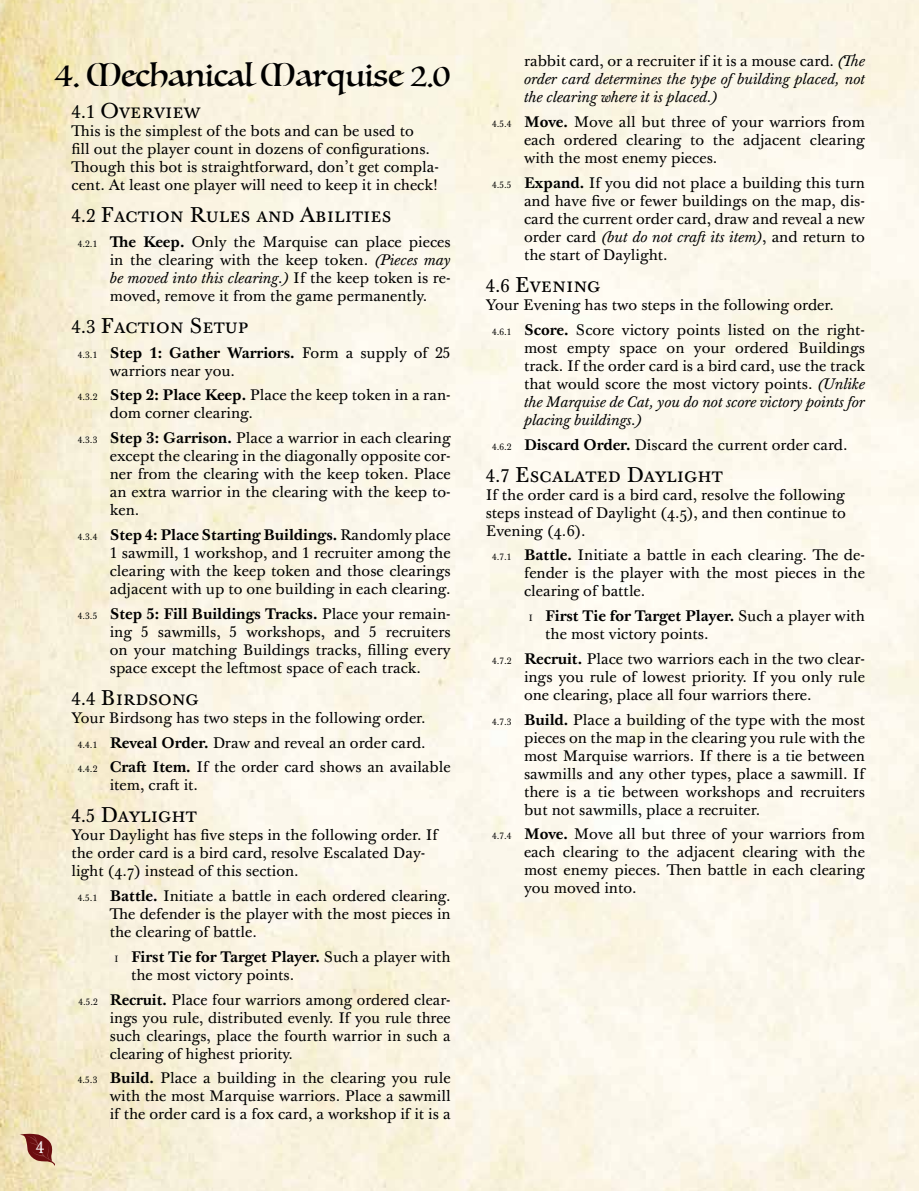
<style>
.page{position:relative;width:919px;height:1191px;background:#fff}
.page>*{position:absolute;margin:0;border:0;box-sizing:border-box;transform-origin:0 0}
.t1{font:31.5px "Luminari";color:#000}
.t2{font:21px "Baskerville Ten Pro";color:#000}
.t3{font:16.5px "Baskerville Ten Pro";color:#fff}
.t4{font:15px/18px "Baskerville Ten Pro";color:#000;text-align:justify}
.t5{font:italic 15px/18px "Baskerville Ten Pro";color:#000;text-align:justify}
.s1{font-size:30px}
.s2{font-size:18px}
.s3{font-size:9px}
.s4{font-weight:700}
.s5{font-style:italic}
.s6{font-style:normal}
</style>
<div class="page">
<img style="left:0;top:0;width:918px;height:1191px">
<svg style="left:19px;top:1133px;width:35px;height:33px"></svg>
<p class="t3" style="left:36px;top:1137px;width:10px">4</p>
<h1 class="t1" style="left:54px;top:48px;width:397px">4. Mechanical Marquise <span class="s1">2.0</span></h1>
<h2 class="t2" style="left:71px;top:98px;width:130px"><span class="s2">4.1</span> Overview</h2>
<p class="t4" style="left:71px;top:123px;width:369px;text-align:left">This is the simplest of the bots and can be used to<br>fill out the player count in dozens of configurations.<br>Though this bot is straightforward, don’t get compla&shy;cent. At least one player will need to keep it in check!</p>
<h2 class="t2" style="left:71px;top:202px;width:321px"><span class="s2">4.2</span> Faction Rules and Abilities</h2>
<p class="t4" style="left:110px;top:233px;width:342px;text-indent:-32px"><span class="s3">4.2.1</span> <span class="s4">The Keep.</span> Only the Marquise can place pieces in the clearing with the keep token. <span class="s5">(Pieces may be moved into this clearing.)</span> If the keep token is re&shy;moved, remove it from the game permanently.</p>
<h2 class="t2" style="left:71px;top:313px;width:179px"><span class="s2">4.3</span> Faction Setup</h2>
<p class="t4" style="left:110px;top:344px;width:342px;text-indent:-32px"><span class="s3">4.3.1</span> <span class="s4">Step 1: Gather Warriors.</span> Form a supply of 25 warriors near you.</p>
<p class="t4" style="left:110px;top:387px;width:342px;text-indent:-32px"><span class="s3">4.3.2</span> <span class="s4">Step 2: Place Keep.</span> Place the keep token in a ran&shy;dom corner clearing.</p>
<p class="t4" style="left:110px;top:430px;width:342px;text-indent:-32px"><span class="s3">4.3.3</span> <span class="s4">Step 3: Garrison.</span> Place a warrior in each clearing except the clearing in the diagonally opposite cor&shy;ner from the clearing with the keep token. Place an extra warrior in the clearing with the keep to&shy;ken.</p>
<p class="t4" style="left:110px;top:526px;width:342px;text-indent:-32px"><span class="s3">4.3.4</span> <span class="s4">Step 4: Place Starting Buildings.</span> Randomly place 1 sawmill, 1 workshop, and 1 recruiter among the clearing with the keep token and those clearings adjacent with up to one building in each clearing.</p>
<p class="t4" style="left:110px;top:605px;width:342px;text-indent:-32px"><span class="s3">4.3.5</span> <span class="s4">Step 5: Fill Buildings Tracks.</span> Place your remain&shy;ing 5 sawmills, 5 workshops, and 5 recruiters on your matching Buildings tracks, filling every space except the leftmost space of each track.</p>
<h2 class="t2" style="left:71px;top:685px;width:129px"><span class="s2">4.4</span> Birdsong</h2>
<p class="t4" style="left:78px;top:706px;width:374px;line-height:24.8px;text-align:left;text-indent:-6px">Your Birdsong has two steps in the following order.<br><span class="s3">4.4.1</span> <span class="s4">Reveal Order.</span> Draw and reveal an order card.<br><span class="s3">4.4.2</span> <span class="s4">Craft Item.</span> If the order card shows an available</p>
<p class="t4" style="left:110px;top:777px;width:90px">item, craft it.</p>
<h2 class="t2" style="left:71px;top:802px;width:127px"><span class="s2">4.5</span> Daylight</h2>
<p class="t4" style="left:71px;top:826px;width:369px;text-align:left">Your Daylight has five steps in the following order. If the order card is a bird card, resolve Escalated Day&shy;light (4.7) instead of this section.</p>
<p class="t4" style="left:110px;top:887px;width:342px;text-indent:-32px"><span class="s3">4.5.1</span> <span class="s4">Battle.</span> Initiate a battle in each ordered clearing.<br>The defender is the player with the most pieces in the clearing of battle.</p>
<p class="t4" style="left:131px;top:948px;width:321px;text-indent:-16px"><span class="s3">I</span> <span class="s4">First Tie for Target Player.</span> Such a player with the most victory points.</p>
<p class="t4" style="left:110px;top:991px;width:342px;text-indent:-31px"><span class="s3">4.5.2</span> <span class="s4">Recruit.</span> Place four warriors among ordered clear&shy;ings you rule, distributed evenly. If you rule three such clearings, place the fourth warrior in such a clearing of highest priority.</p>
<p class="t4" style="left:110px;top:1069px;width:342px;text-indent:-32px"><span class="s3">4.5.3</span> <span class="s4">Build.</span> Place a building in the clearing you rule with the most Marquise warriors. Place a sawmill if the order card is a fox card, a workshop if it is a</p>
<p class="t5" style="left:524px;top:53px;width:342px"><span class="s6">rabbit card, or a recruiter if it is a mouse card.</span> (The order card determines the type of building placed, not the clearing where it is placed.)</p>
<p class="t4" style="left:524px;top:114px;width:342px;text-indent:-32px"><span class="s3">4.5.4</span> <span class="s4">Move.</span> Move all but three of your warriors from each ordered clearing to the adjacent clearing with the most enemy pieces.</p>
<p class="t4" style="left:524px;top:174px;width:342px;text-indent:-32px"><span class="s3">4.5.5</span> <span class="s4">Expand.</span> If you did not place a building this turn and have five or fewer buildings on the map, dis&shy;card the current order card, draw and reveal a new order card <span class="s5">(but do not craft its item)</span>, and return to the start of Daylight.</p>
<h2 class="t2" style="left:485px;top:272px;width:116px"><span class="s2">4.6</span> Evening</h2>
<p class="t4" style="left:492px;top:293px;width:374px;line-height:24.8px;text-indent:-6px">Your Evening has two steps in the following order.<br><span class="s3">4.6.1</span> <span class="s4">Score.</span> Score victory points listed on the right-</p>
<p class="t4" style="left:524px;top:339px;width:342px">most empty space on your ordered Buildings track. If the order card is a bird card, use the track that would score the most victory points. <span class="s5">(Unlike the Marquise de Cat, you do not score victory points for placing buildings.)</span></p>
<p class="t4" style="left:492px;top:436px;width:357px"><span class="s3">4.6.2</span> <span class="s4">Discard Order.</span> Discard the current order card.</p>
<h2 class="t2" style="left:485px;top:462px;width:239px"><span class="s2">4.7</span> Escalated Daylight</h2>
<p class="t4" style="left:485px;top:486px;width:361px">If the order card is a bird card, resolve the following steps instead of Daylight (4.5), and then continue to Evening (4.6).</p>
<p class="t4" style="left:524px;top:547px;width:342px;text-indent:-32px"><span class="s3">4.7.1</span> <span class="s4">Battle.</span> Initiate a battle in each clearing. The de&shy;fender is the player with the most pieces in the clearing of battle.</p>
<p class="t4" style="left:545px;top:607px;width:321px;text-indent:-16px"><span class="s3">I</span> <span class="s4">First Tie for Target Player.</span> Such a player with the most victory points.</p>
<p class="t4" style="left:524px;top:650px;width:342px;text-indent:-32px"><span class="s3">4.7.2</span> <span class="s4">Recruit.</span> Place two warriors each in the two clear&shy;ings you rule of lowest priority. If you only rule one clearing, place all four warriors there.</p>
<p class="t4" style="left:524px;top:711px;width:344px;text-indent:-32px"><span class="s3">4.7.3</span> <span class="s4">Build.</span> Place a building of the type with the most pieces on the map in the clearing you rule with the most Marquise warriors. If there is a tie between sawmills and any other types, place a sawmill. If there is a tie between workshops and recruiters but not sawmills, place a recruiter.</p>
<p class="t4" style="left:524px;top:826px;width:342px;text-indent:-32px"><span class="s3">4.7.4</span> <span class="s4">Move.</span> Move all but three of your warriors from each clearing to the adjacent clearing with the most enemy pieces. Then battle in each clearing you moved into.</p>
</div>
